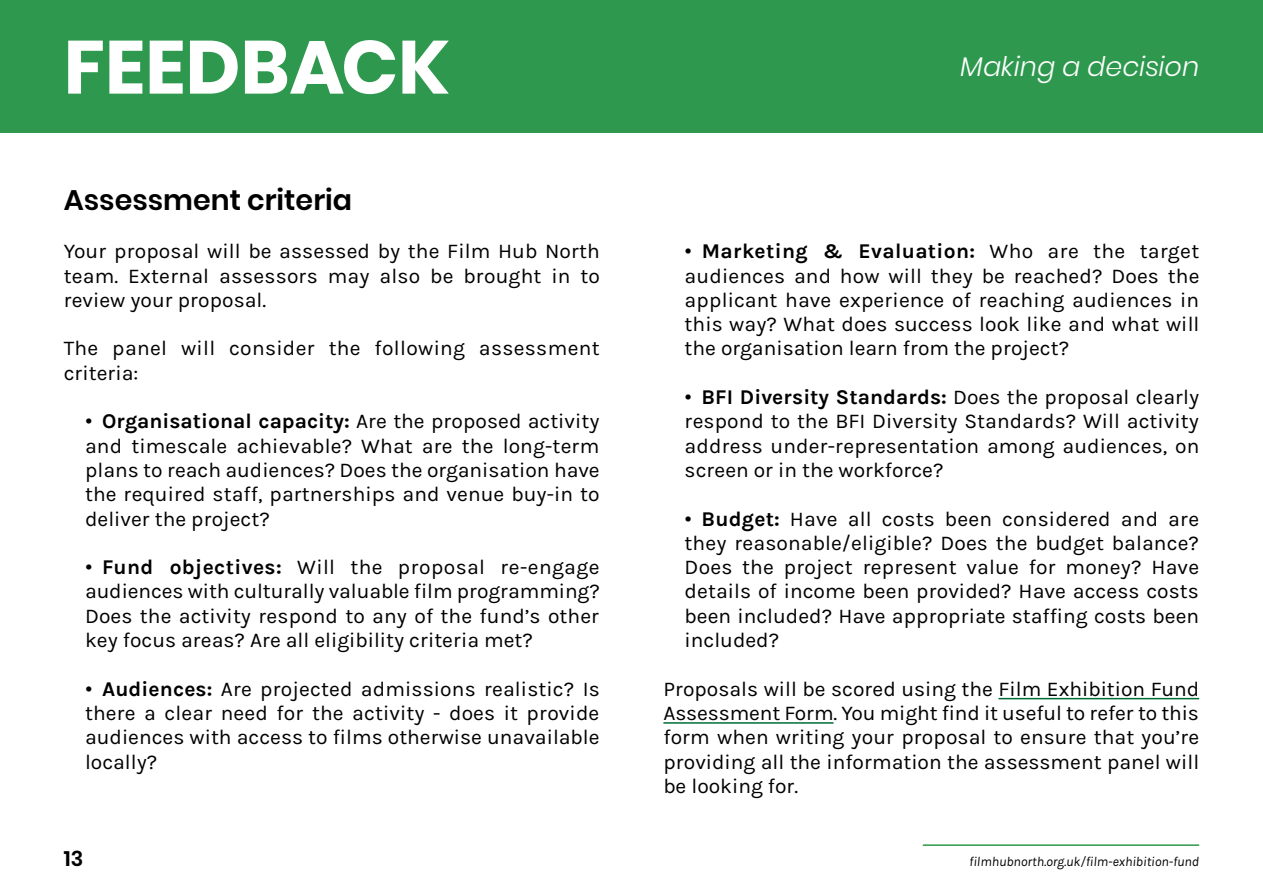
<style>
.page{position:relative;width:1263px;height:893px;background:#fff}
.page>*{position:absolute;margin:0;border:0;box-sizing:border-box;transform-origin:0 0}
.Page_Header{font:700 75px "Poppins";color:#fff}
.Section_Header{font:600 28.5px "Poppins";color:#000}
.Page_Sub-Header{font:italic 300 27px "Poppins";color:#fff}
.Body_Text{font:21px/24.3px "Karla";color:#000;text-align:justify}
.Page_Numbers{font:600 21px "Poppins";color:#000}
.Footer_URL{font:italic 13.5px "Karla";color:#000}
.s1{font-family:"Poppins"}
.s2{font-weight:700}
</style>
<div class="page">
<hr style="left:998px;top:698px;width:201px;height:1px;background:#006d38">
<hr style="left:663px;top:722px;width:170px;height:2px;background:#006d38">
<div style="left:0;top:0;width:1263px;height:133px;background:#2e994e"></div>
<hr style="left:923px;top:844px;width:276px;height:2px;background:#2e994e">
<p class="Page_Header" style="left:64px;top:24px;width:387px">FEEDBACK</p>
<p class="Section_Header" style="left:64px;top:183px;width:290px">Assessment criteria</p>
<p class="Body_Text" style="left:64px;top:239px;width:538px">Your proposal will be assessed by the Film Hub North team. External assessors may also be brought in to review your proposal.</p>
<p class="Body_Text" style="left:64px;top:337px;width:537px">The panel will consider the following assessment criteria:</p>
<p class="Body_Text" style="left:85px;top:409px;width:516px"><span class="s1">•</span> <span class="s2">Organisational capacity:</span> Are the proposed activity and timescale achievable? What are the long-term plans to reach audiences? Does the organisation have the required staff, partnerships and venue buy-in to deliver the project?</p>
<p class="Body_Text" style="left:85px;top:555px;width:516px"><span class="s1">•</span> <span class="s2">Fund objectives:</span> Will the proposal re-engage audiences with culturally valuable film programming?<br>Does the activity respond to any of the fund’s other key focus areas? Are all eligibility criteria met?</p>
<p class="Body_Text" style="left:85px;top:677px;width:516px"><span class="s1">•</span> <span class="s2">Audiences:</span> Are projected admissions realistic? Is there a clear need for the activity - does it provide audiences with access to films otherwise unavailable locally?</p>
<p class="Page_Sub-Header" style="left:960px;top:51px;width:240px">Making a decision</p>
<p class="Body_Text" style="left:685px;top:239px;width:516px"><span class="s1">•</span> <span class="s2">Marketing &amp; Evaluation:</span> Who are the target audiences and how will they be reached? Does the applicant have experience of reaching audiences in this way? What does success look like and what will the organisation learn from the project?</p>
<p class="Body_Text" style="left:685px;top:385px;width:516px"><span class="s1">•</span> <span class="s2">BFI Diversity Standards:</span> Does the proposal clearly respond to the BFI Diversity Standards? Will activity address under-representation among audiences, on screen or in the workforce?</p>
<p class="Body_Text" style="left:685px;top:507px;width:516px"><span class="s1">•</span> <span class="s2">Budget:</span> Have all costs been considered and are they reasonable/eligible? Does the budget balance?<br>Does the project represent value for money? Have details of income been provided? Have access costs been included? Have appropriate staffing costs been included?</p>
<p class="Body_Text" style="left:663px;top:677px;width:537px">Proposals will be scored using the Film Exhibition Fund Assessment Form. You might find it useful to refer to this form when writing your proposal to ensure that you’re providing all the information the assessment panel will be looking for.</p>
<p class="Page_Numbers" style="left:64px;top:846px;width:21px">13</p>
<p class="Footer_URL" style="left:969px;top:854px;width:231px">filmhubnorth.org.uk/film-exhibition-fund</p>
</div>
